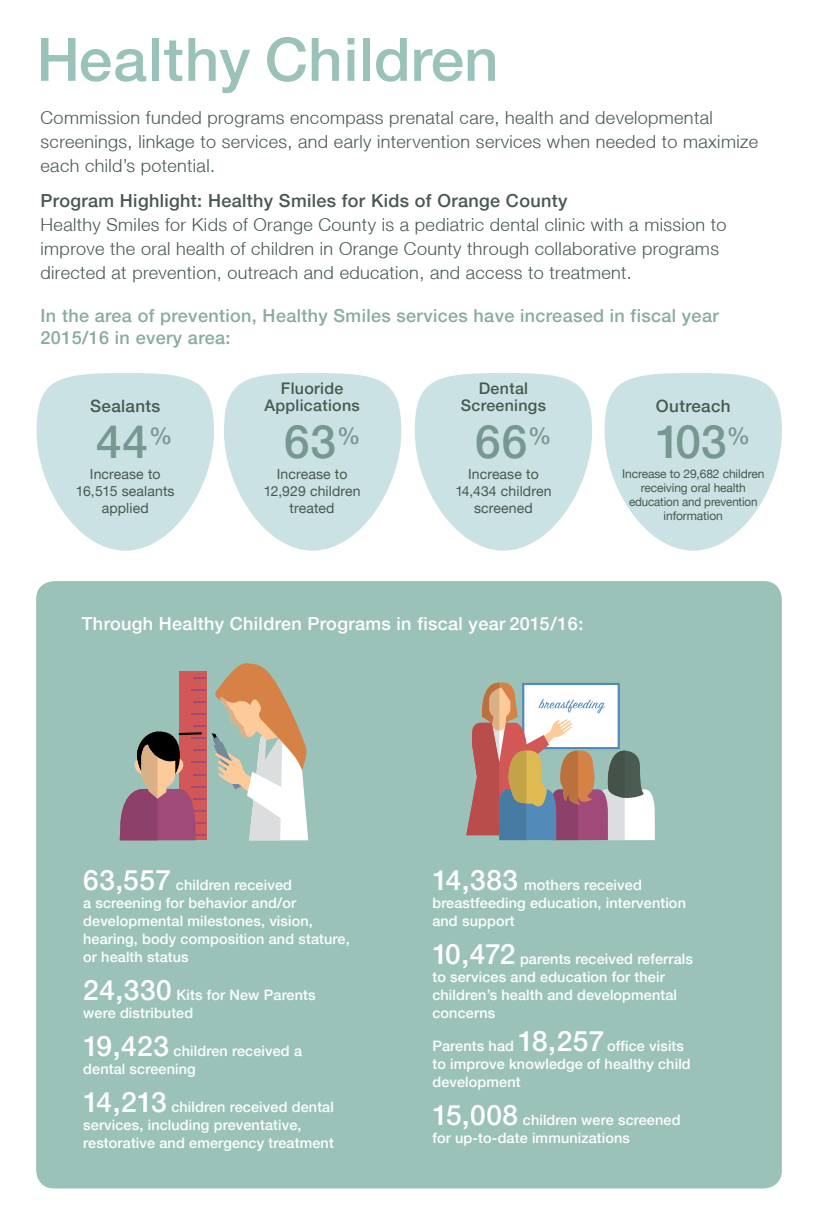
<style>
.page{position:relative;width:818px;height:1224px;background:#fff}
.page>*{position:absolute;margin:0;border:0;box-sizing:border-box;transform-origin:0 0}
.t1{font:500 60px "Helvetica Neue LT";color:#9bc2b9}
.t2{font:500 46px "Helvetica Neue LT";letter-spacing:.02em;color:#779791}
.t3{font:300 18px/24px "Helvetica Neue LT";letter-spacing:.02em;color:#485950}
.t4{font:500 18px/22px "Helvetica Neue LT";letter-spacing:.02em;color:#88aba3}
.t5{font:500 18px "Helvetica Neue LT";letter-spacing:.02em;color:#485950}
.t6{font:500 18px "Helvetica Neue LT";letter-spacing:.02em;color:#fff}
.t7{font:500 17px "Helvetica Neue LT";letter-spacing:.02em;color:#485950}
.t8{font:500 16px/17px "Helvetica Neue LT";letter-spacing:.02em;color:#485950;text-align:center}
.t9{font:500 14.4px/18px "Helvetica Neue LT";letter-spacing:.01em;color:#fff}
.t10{font:14px/17px "Helvetica Neue LT";letter-spacing:.01em;color:#485950;text-align:center}
.t11{font:12px/14px "Helvetica Neue LT";letter-spacing:-.01em;color:#485950;text-align:center}
.s1{font-size:28px}
</style>
<div class="page">
<div style="left:36px;top:581px;width:745px;height:607px;background:#9bc2b9;border-radius:18px"></div>
<svg style="left:466px;top:682px;width:188px;height:158px"></svg>
<svg style="left:120px;top:663px;width:188px;height:177px"></svg>
<svg style="left:37px;top:373px;width:177px;height:178px"></svg>
<svg style="left:224px;top:373px;width:177px;height:178px"></svg>
<svg style="left:414px;top:373px;width:178px;height:178px"></svg>
<svg style="left:604px;top:373px;width:177px;height:178px"></svg>
<h1 class="t1" style="left:37px;top:24px;width:463px">Healthy Children</h1>
<p class="t3" style="left:41px;top:105px;width:718px">Commission funded programs encompass prenatal care, health and developmental screenings, linkage to services, and early intervention services when needed to maximize each child’s potential.</p>
<p class="t5" style="left:41px;top:189px;width:528px">Program Highlight: Healthy Smiles for Kids of Orange County</p>
<p class="t3" style="left:41px;top:212px;width:687px">Healthy Smiles for Kids of Orange County is a pediatric dental clinic with a mission to improve the oral health of children in Orange County through collaborative programs directed at prevention, outreach and education, and access to treatment.</p>
<p class="t4" style="left:41px;top:304px;width:679px">In the area of prevention, Healthy Smiles services have increased in fiscal year<br>2015/16 in every area:</p>
<p class="t7" style="left:90px;top:396px;width:72px">Sealants</p>
<p class="t8" style="left:264px;top:380px;width:97px">Fluoride<br>Applications</p>
<p class="t8" style="left:460px;top:380px;width:87px">Dental<br>Screenings</p>
<p class="t7" style="left:655px;top:396px;width:76px">Outreach</p>
<h2 class="t2" style="left:96px;top:414px;width:78px">44<sup>%</sup></h2>
<h2 class="t2" style="left:284px;top:414px;width:78px">63<sup>%</sup></h2>
<h2 class="t2" style="left:475px;top:414px;width:78px">66<sup>%</sup></h2>
<h2 class="t2" style="left:655px;top:414px;width:96px">103<sup>%</sup></h2>
<p class="t10" style="left:76px;top:466px;width:100px">Increase to<br>16,515 sealants applied</p>
<p class="t10" style="left:263px;top:465px;width:98px">Increase to<br>12,929 children treated</p>
<p class="t10" style="left:455px;top:465px;width:97px">Increase to<br>14,434 children screened</p>
<p class="t11" style="left:622px;top:467px;width:144px">Increase to 29,682 children receiving oral health education and prevention information</p>
<p class="t6" style="left:82px;top:613px;width:502px">Through Healthy Children Programs in fiscal year 2015/16:</p>
<p class="t9" style="left:83px;top:876px;width:268px"><span class="s1">63,557</span> children received<br>a screening for behavior and/or developmental milestones, vision, hearing, body composition and stature, or health status</p>
<p class="t9" style="left:83px;top:986px;width:234px"><span class="s1">24,330</span> Kits for New Parents were distributed</p>
<p class="t9" style="left:83px;top:1042px;width:220px"><span class="s1">19,423</span> children received a dental screening</p>
<p class="t9" style="left:83px;top:1098px;width:252px"><span class="s1">14,213</span> children received dental services, including preventative, restorative and emergency treatment</p>
<p class="t9" style="left:432px;top:876px;width:255px"><span class="s1">14,383</span> mothers received breastfeeding education, intervention and support</p>
<p class="t9" style="left:432px;top:950px;width:262px"><span class="s1">10,472</span> parents received referrals to services and education for their children’s health and developmental concerns</p>
<p class="t9" style="left:432px;top:1037px;width:260px">Parents had <span class="s1">18,257</span> office visits to improve knowledge of healthy child development</p>
<p class="t9" style="left:432px;top:1111px;width:249px"><span class="s1">15,008</span> children were screened for up-to-date immunizations</p>
</div>
